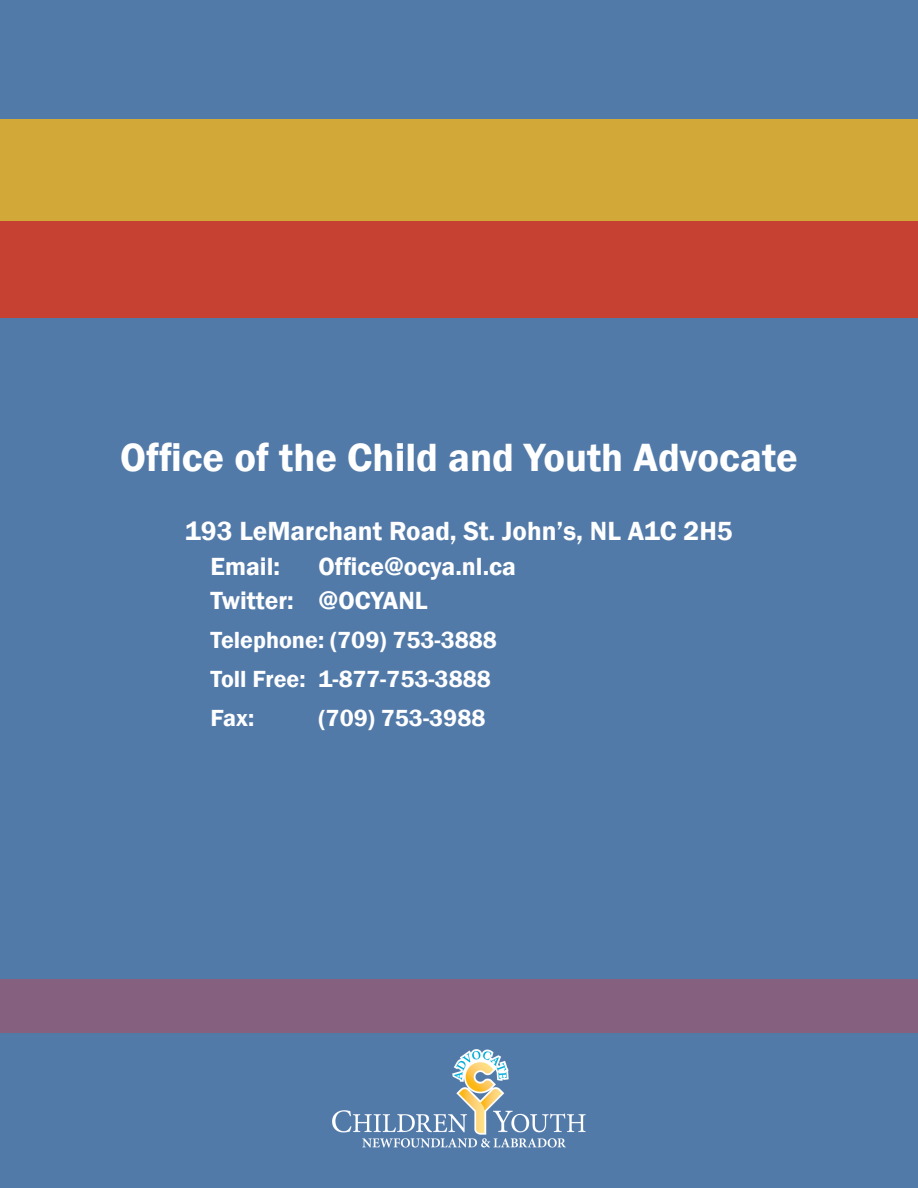
<style>
.page{position:relative;width:918px;height:1188px;background:#527aa9}
.page>*{position:absolute;margin:0;border:0;box-sizing:border-box;transform-origin:0 0}
.t1{font:600 40.5px "Franklin Gothic";color:#fff}
.t2{font:600 27px "Franklin Gothic";color:#fff}
.t3{font:600 25.5px/34.5px "Franklin Gothic";color:#fff}
.t4{font:600 24px/39px "Franklin Gothic";color:#fff}
</style>
<div class="page">
<div style="left:0;top:213px;width:918px;height:105px;background:#c64132"></div>
<div style="left:0;top:119px;width:918px;height:102px;background:#d2a939"></div>
<div style="left:0;top:979px;width:918px;height:54px;background:#85607f"></div>
<img style="left:332px;top:1049px;width:254px;height:99px">
<h1 class="t1" style="left:120px;top:433px;width:679px">Office of the Child and Youth Advocate</h1>
<p class="t2" style="left:185px;top:515px;width:549px">193 LeMarchant Road, St. John’s, NL A1C 2H5</p>
<p class="t3" style="left:211px;top:550px;width:71px">Email:</p>
<p class="t3" style="left:211px;top:550px;width:307px;text-indent:108px">Office@ocya.nl.ca<br>Twitter: @OCYANL</p>
<p class="t4" style="left:211px;top:621px;width:288px">Telephone: (709) 753-3888<br>Toll Free: 1-877-753-3888<br>Fax:</p>
<p class="t4" style="left:319px;top:699px;width:168px">(709) 753-3988</p>
</div>
